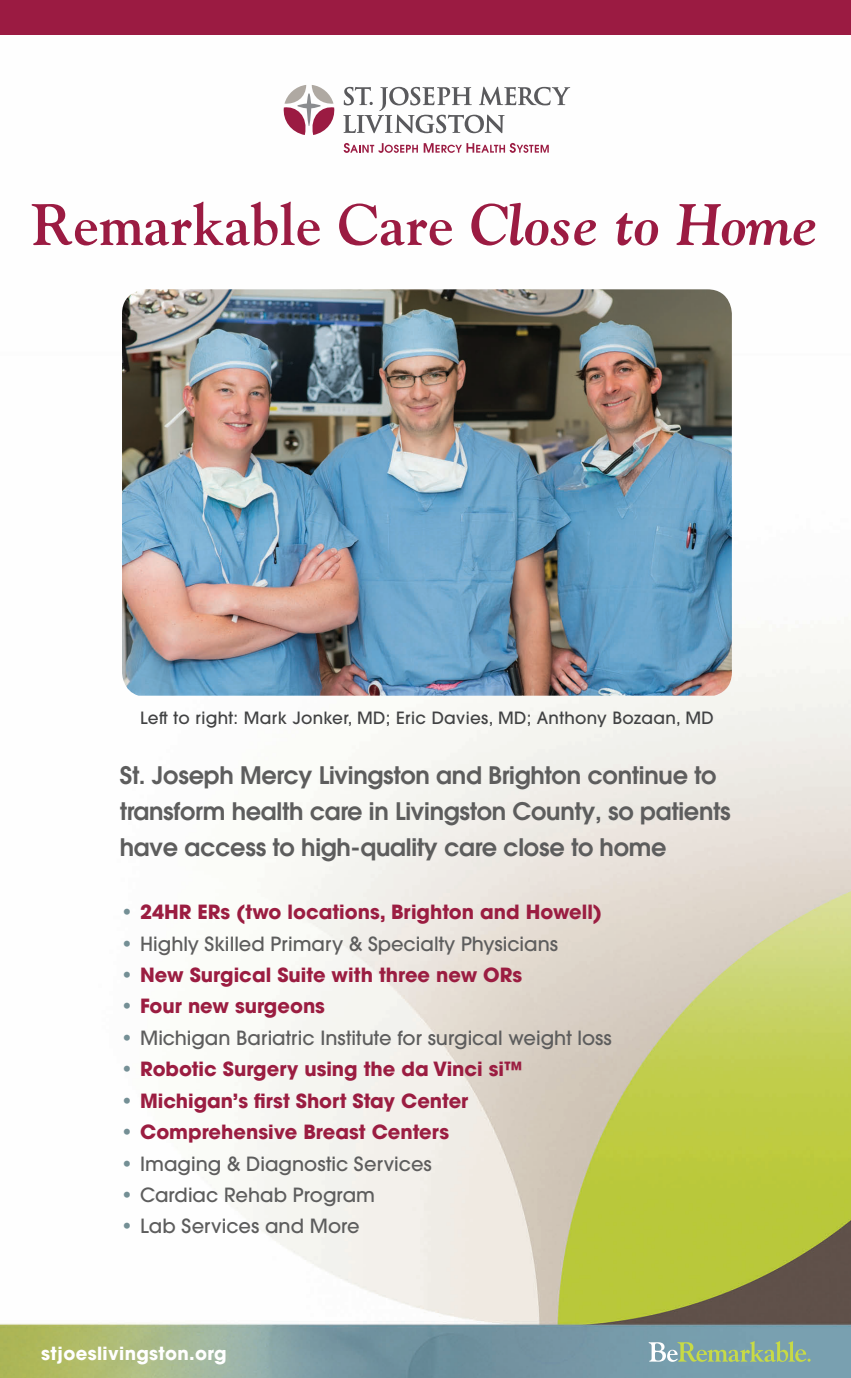
<style>
.page{position:relative;width:851px;height:1378px;background:#fff}
.page>*{position:absolute;margin:0;border:0;box-sizing:border-box;transform-origin:0 0}
.t1{font:700 58px "Goudy";color:#9b1b42}
.t2{font:600 24px/36px "ITC Avant Garde Std";letter-spacing:-.01em;color:#5d5d5d}
.t3{font:700 19.4px "ITC Avant Garde Std";color:#9b1d41}
.t4{font:500 19.4px "ITC Avant Garde Std";color:#5d5d5d}
.t5{font:700 18px "ITC Avant Garde Std";letter-spacing:.02em;color:#fff}
.t6{font:500 16.8px "ITC Avant Garde Std";letter-spacing:.02em;color:#414243}
.s1{font-style:italic}
.s2{color:#748f95}
.s3{font-weight:700;color:#748f95}
</style>
<div class="page">
<img style="left:0;top:86px;width:850px;height:1291px">
<img style="left:122px;top:289px;width:609px;height:406px">
<svg style="left:343px;top:143px;width:74px;height:10px"></svg>
<svg style="left:423px;top:143px;width:125px;height:10px"></svg>
<svg style="left:283px;top:85px;width:52px;height:50px"></svg>
<svg style="left:343px;top:87px;width:227px;height:46px"></svg>
<svg style="left:648px;top:1341px;width:162px;height:20px;background:#93b399"></svg>
<div style="left:0;top:0;width:850px;height:35px;background:#9b1b42"></div>
<h1 class="t1" style="left:31px;top:190px;width:788px">Remarkable Care <span class="s1">Close to Home</span></h1>
<p class="t6" style="left:140px;top:707px;width:574px">Left to right: Mark Jonker, MD; Eric Davies, MD; Anthony Bozaan, MD</p>
<p class="t2" style="left:120px;top:757px;width:612px">St. Joseph Mercy Livingston and Brighton continue to transform health care in Livingston County, so patients have access to high-quality care close to home</p>
<p class="t3" style="left:120px;top:899px;width:483px"><span class="s2">•</span> 24HR ERs (two locations, Brighton and Howell)</p>
<p class="t4" style="left:120px;top:931px;width:439px"><span class="s3">•</span> Highly Skilled Primary &amp; Specialty Physicians</p>
<p class="t3" style="left:120px;top:962px;width:404px"><span class="s2">•</span> New Surgical Suite with three new ORs</p>
<p class="t3" style="left:120px;top:993px;width:207px"><span class="s2">•</span> Four new surgeons</p>
<p class="t4" style="left:120px;top:1025px;width:493px"><span class="s3">•</span> Michigan Bariatric Institute for surgical weight loss</p>
<p class="t3" style="left:120px;top:1056px;width:404px"><span class="s2">•</span> Robotic Surgery using the da Vinci si™</p>
<p class="t3" style="left:120px;top:1087px;width:350px"><span class="s2">•</span> Michigan’s first Short Stay Center</p>
<p class="t3" style="left:120px;top:1119px;width:330px"><span class="s2">•</span> Comprehensive Breast Centers</p>
<p class="t4" style="left:120px;top:1151px;width:313px"><span class="s3">•</span> Imaging &amp; Diagnostic Services</p>
<p class="t4" style="left:120px;top:1182px;width:257px"><span class="s3">•</span> Cardiac Rehab Program</p>
<p class="t4" style="left:120px;top:1214px;width:241px"><span class="s3">•</span> Lab Services and More</p>
<p class="t5" style="left:41px;top:1341px;width:187px">stjoeslivingston.org</p>
</div>
